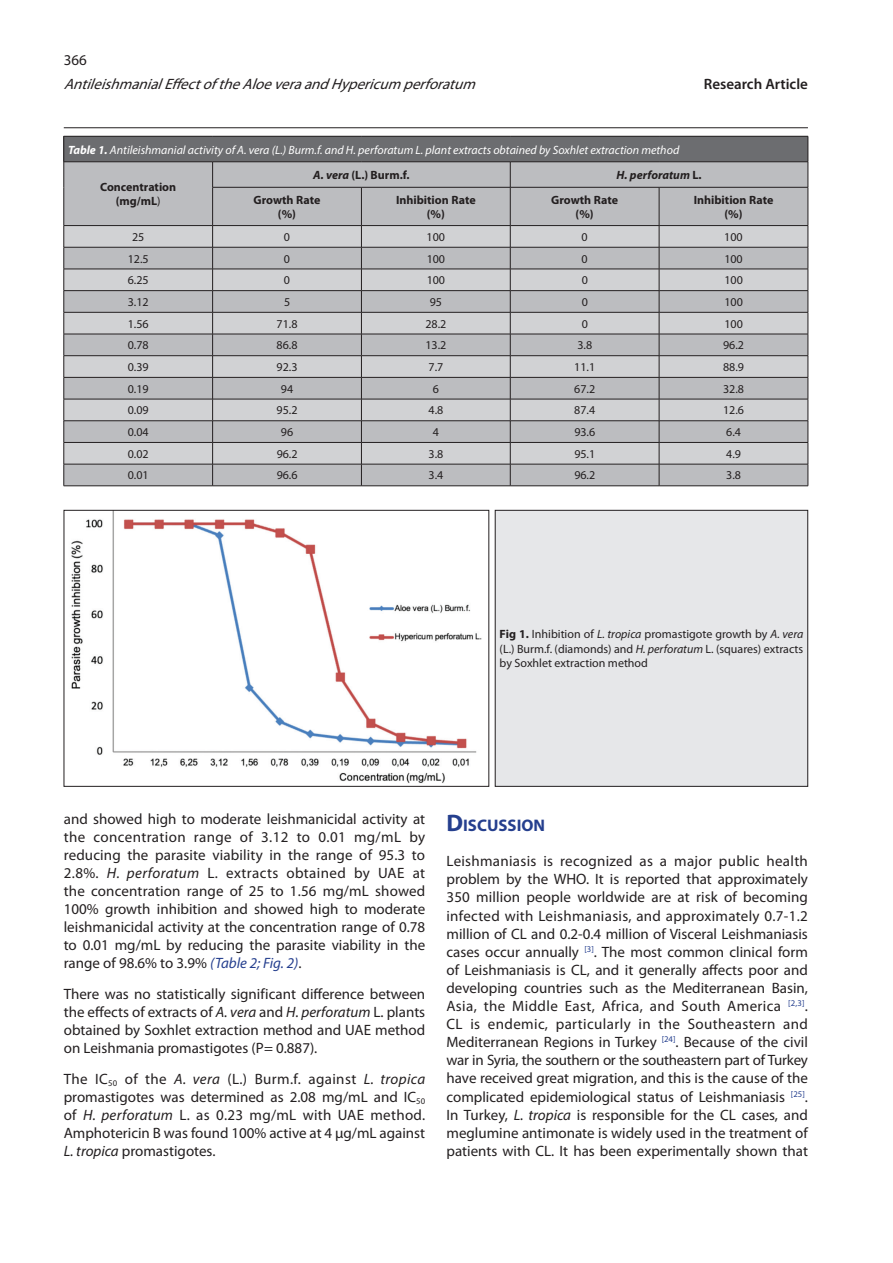
<style>
.page{position:relative;width:893px;height:1263px;background:#fff}
.page>*{position:absolute;margin:0;border:0;box-sizing:border-box;transform-origin:0 0}
.t1{font:700 16.8px "Myriad Pro";color:#253f8e}
.t2{font:15px/18.1px "Myriad Pro";color:#231f20;text-align:justify}
.t3{font:italic 15px "Myriad Pro";color:#231f20}
.t4{font:600 15px "Myriad Pro";color:#231f20}
.t5{font:12px/14.4px "Myriad Pro";color:#231f20;text-align:justify}
.t6{font:italic 12px "Myriad Pro";color:#fff}
.t7{font:700 12px/14.4px "Myriad Pro";color:#231f20;text-align:center}
.t8{font:italic 700 12px "Myriad Pro";color:#231f20}
.s1{font-weight:700}
.s2{font-weight:400}
.s3{font-style:italic}
.s4{font-style:normal}
.s5{font-style:italic;color:#253f8e}
.s6{font-size:24px}
</style>
<div class="page">
<hr style="left:64px;top:127px;width:744px;height:1px;background:#231f20">
<div style="left:64px;top:136px;width:744px;height:26px;background:#6c6d70"></div>
<div style="left:65px;top:163px;width:743px;height:62px;background:#bcbdc0"></div>
<hr style="left:64px;top:136px;width:149px;height:1px;background:#231f20">
<hr style="left:213px;top:136px;width:148px;height:1px;background:#231f20">
<hr style="left:361px;top:136px;width:149px;height:1px;background:#231f20">
<hr style="left:510px;top:136px;width:149px;height:1px;background:#231f20">
<hr style="left:659px;top:136px;width:149px;height:1px;background:#231f20">
<hr style="left:64px;top:162px;width:149px;height:1px;background:#231f20">
<svg style="left:64px;top:136px;width:1px;height:51px"></svg>
<hr style="left:64px;top:187px;width:1px;height:38px;background:#231f20">
<hr style="left:213px;top:162px;width:148px;height:1px;background:#231f20">
<svg style="left:212px;top:162px;width:1px;height:25px"></svg>
<hr style="left:361px;top:162px;width:149px;height:1px;background:#231f20">
<hr style="left:510px;top:162px;width:149px;height:1px;background:#231f20">
<svg style="left:510px;top:162px;width:1px;height:25px"></svg>
<hr style="left:659px;top:162px;width:149px;height:1px;background:#231f20">
<svg style="left:808px;top:136px;width:1px;height:51px"></svg>
<hr style="left:212px;top:187px;width:149px;height:1px;background:#231f20">
<hr style="left:212px;top:187px;width:1px;height:38px;background:#231f20">
<hr style="left:361px;top:187px;width:149px;height:1px;background:#231f20">
<hr style="left:361px;top:187px;width:1px;height:38px;background:#231f20">
<hr style="left:510px;top:187px;width:149px;height:1px;background:#231f20">
<hr style="left:510px;top:187px;width:1px;height:38px;background:#231f20">
<hr style="left:659px;top:187px;width:149px;height:1px;background:#231f20">
<hr style="left:659px;top:187px;width:1px;height:38px;background:#231f20">
<hr style="left:808px;top:187px;width:1px;height:38px;background:#231f20">
<hr style="left:64px;top:225px;width:149px;height:1px;background:#231f20">
<hr style="left:213px;top:225px;width:148px;height:1px;background:#231f20">
<hr style="left:361px;top:225px;width:149px;height:1px;background:#231f20">
<hr style="left:510px;top:225px;width:149px;height:1px;background:#231f20">
<hr style="left:659px;top:225px;width:149px;height:1px;background:#231f20">
<svg style="left:64px;top:226px;width:745px;height:260px"></svg>
<hr style="left:64px;top:486px;width:149px;height:1px;background:#231f20">
<hr style="left:213px;top:486px;width:148px;height:1px;background:#231f20">
<hr style="left:361px;top:486px;width:149px;height:1px;background:#231f20">
<hr style="left:510px;top:486px;width:149px;height:1px;background:#231f20">
<hr style="left:659px;top:486px;width:149px;height:1px;background:#231f20">
<img style="left:71px;top:512px;width:411px;height:271px">
<div style="left:64px;top:510px;width:425px;height:276px;border:1px solid #231f20"></div>
<div style="left:495px;top:510px;width:313px;height:276px;background:#e6e7e9"></div>
<div style="left:495px;top:510px;width:313px;height:276px;border:1px solid #231f20"></div>
<p class="t2" style="left:64px;top:51px;width:25px">366</p>
<p class="t3" style="left:64px;top:74px;width:419px">AntileishmanialEffectoftheAloeveraandHypericum perforatum</p>
<p class="t4" style="left:704px;top:74px;width:106px">Research Article</p>
<p class="t6" style="left:68px;top:142px;width:613px"><span class="s1">Table 1.</span> Antileishmanial activity of A. vera (L.) Burm.f. and H. perforatum L. plant extracts obtained by Soxhlet extraction method</p>
<p class="t7" style="left:100px;top:180px;width:78px">Concentration (mg/mL<span class="s2">)</span></p>
<p class="t7" style="left:313px;top:168px;width:98px"><span class="s3">A. vera</span> (L.) Burm.f.</p>
<p class="t8" style="left:617px;top:167px;width:87px">H. perforatum <span class="s4">L.</span></p>
<p class="t7" style="left:254px;top:193px;width:68px">Growth Rate (%)</p>
<p class="t7" style="left:396px;top:193px;width:81px">Inhibition Rate (%)</p>
<p class="t7" style="left:551px;top:193px;width:68px">Growth Rate (%)</p>
<p class="t7" style="left:694px;top:193px;width:81px">Inhibition Rate (%)</p>
<p class="t5" style="left:132px;top:229px;width:14px">25</p>
<p class="t5" style="left:284px;top:229px;width:8px">0</p>
<p class="t5" style="left:427px;top:229px;width:20px">100</p>
<p class="t5" style="left:582px;top:229px;width:8px">0</p>
<p class="t5" style="left:724px;top:229px;width:20px">100</p>
<p class="t5" style="left:128px;top:251px;width:22px">12.5</p>
<p class="t5" style="left:284px;top:251px;width:8px">0</p>
<p class="t5" style="left:427px;top:251px;width:20px">100</p>
<p class="t5" style="left:582px;top:251px;width:8px">0</p>
<p class="t5" style="left:724px;top:251px;width:20px">100</p>
<p class="t5" style="left:128px;top:273px;width:22px">6.25</p>
<p class="t5" style="left:284px;top:273px;width:8px">0</p>
<p class="t5" style="left:427px;top:273px;width:20px">100</p>
<p class="t5" style="left:582px;top:273px;width:8px">0</p>
<p class="t5" style="left:724px;top:273px;width:20px">100</p>
<p class="t5" style="left:128px;top:295px;width:22px">3.12</p>
<p class="t5" style="left:284px;top:295px;width:8px">5</p>
<p class="t5" style="left:430px;top:295px;width:14px">95</p>
<p class="t5" style="left:582px;top:295px;width:8px">0</p>
<p class="t5" style="left:724px;top:295px;width:20px">100</p>
<p class="t5" style="left:128px;top:316px;width:22px">1.56</p>
<p class="t5" style="left:277px;top:316px;width:22px">71.8</p>
<p class="t5" style="left:425px;top:316px;width:22px">28.2</p>
<p class="t5" style="left:582px;top:316px;width:8px">0</p>
<p class="t5" style="left:724px;top:316px;width:20px">100</p>
<p class="t5" style="left:128px;top:338px;width:22px">0.78</p>
<p class="t5" style="left:277px;top:338px;width:22px">86.8</p>
<p class="t5" style="left:425px;top:338px;width:22px">13.2</p>
<p class="t5" style="left:577px;top:338px;width:16px">3.8</p>
<p class="t5" style="left:723px;top:338px;width:22px">96.2</p>
<p class="t5" style="left:128px;top:360px;width:22px">0.39</p>
<p class="t5" style="left:277px;top:360px;width:22px">92.3</p>
<p class="t5" style="left:429px;top:360px;width:16px">7.7</p>
<p class="t5" style="left:574px;top:360px;width:22px">11.1</p>
<p class="t5" style="left:723px;top:360px;width:22px">88.9</p>
<p class="t5" style="left:128px;top:381px;width:22px">0.19</p>
<p class="t5" style="left:281px;top:381px;width:14px">94</p>
<p class="t5" style="left:433px;top:381px;width:8px">6</p>
<p class="t5" style="left:574px;top:381px;width:22px">67.2</p>
<p class="t5" style="left:723px;top:381px;width:22px">32.8</p>
<p class="t5" style="left:128px;top:403px;width:22px">0.09</p>
<p class="t5" style="left:277px;top:403px;width:22px">95.2</p>
<p class="t5" style="left:429px;top:403px;width:16px">4.8</p>
<p class="t5" style="left:574px;top:403px;width:22px">87.4</p>
<p class="t5" style="left:723px;top:403px;width:22px">12.6</p>
<p class="t5" style="left:128px;top:425px;width:22px">0.04</p>
<p class="t5" style="left:281px;top:425px;width:14px">96</p>
<p class="t5" style="left:433px;top:425px;width:8px">4</p>
<p class="t5" style="left:574px;top:425px;width:22px">93.6</p>
<p class="t5" style="left:726px;top:425px;width:16px">6.4</p>
<p class="t5" style="left:128px;top:446px;width:22px">0.02</p>
<p class="t5" style="left:277px;top:446px;width:22px">96.2</p>
<p class="t5" style="left:429px;top:446px;width:16px">3.8</p>
<p class="t5" style="left:574px;top:446px;width:22px">95.1</p>
<p class="t5" style="left:726px;top:446px;width:16px">4.9</p>
<p class="t5" style="left:128px;top:468px;width:22px">0.01</p>
<p class="t5" style="left:277px;top:468px;width:22px">96.6</p>
<p class="t5" style="left:429px;top:468px;width:16px">3.4</p>
<p class="t5" style="left:574px;top:468px;width:22px">96.2</p>
<p class="t5" style="left:726px;top:468px;width:16px">3.8</p>
<p class="t5" style="left:500px;top:627px;width:305px"><span class="s1">Fig 1.</span> Inhibition of <span class="s3">L. tropica</span> promastigote growth by <span class="s3">A. vera </span>(L.) Burm.f. (diamonds) and <span class="s3">H. perforatum</span> L. (squares) extracts by Soxhlet extraction method</p>
<p class="t2" style="left:64px;top:810px;width:363px">and showed high to moderate leishmanicidal activity at the concentration range of 3.12 to 0.01 mg/mL by reducing the parasite viability in the range of 95.3 to 2.8%. <span class="s3">H. perforatum</span> L. extracts obtained by UAE at the concentration range of 25 to 1.56 mg/mL showed 100% growth inhibition and showed high to moderate leishmanicidal activity at the concentration range of 0.78 to 0.01 mg/mL by reducing the parasite viability in the range of 98.6% to 3.9% <span class="s5">(Table 2; Fig. 2)</span>.</p>
<p class="t2" style="left:64px;top:985px;width:363px">There was no statistically significant difference between the effects of extracts of <span class="s3">A. vera</span> and <span class="s3">H. perforatum</span> L. plants obtained by Soxhlet extraction method and UAE method on Leishmania promastigotes (P= 0.887).</p>
<p class="t2" style="left:64px;top:1069px;width:363px">The IC<sub>50</sub> of the <span class="s3">A. vera</span> (L.) Burm.f. against <span class="s3">L. tropica </span>promastigotes was determined as 2.08 mg/mL and IC<sub>50 </sub>of <span class="s3">H. perforatum</span> L. as 0.23 mg/mL with UAE method.<br>Amphotericin B was found 100% active at 4 μg/mL against <span class="s3">L. tropica</span> promastigotes.</p>
<p class="t1" style="left:446px;top:816px;width:100px"><span class="s6">D</span>ISCUSSION</p>
<p class="t2" style="left:446px;top:852px;width:363px">Leishmaniasis is recognized as a major public health problem by the WHO. It is reported that approximately 350 million people worldwide are at risk of becoming infected with Leishmaniasis, and approximately 0.7-1.2 million of CL and 0.2-0.4 million of Visceral Leishmaniasis cases occur annually <sup>[3]</sup>. The most common clinical form of Leishmaniasis is CL, and it generally affects poor and developing countries such as the Mediterranean Basin, Asia, the Middle East, Africa, and South America <sup>[2,3]</sup>.<br>CL is endemic, particularly in the Southeastern and Mediterranean Regions in Turkey <sup>[24]</sup>. Because of the civil war in Syria, the southern or the southeastern part of Turkey have received great migration, and this is the cause of the complicated epidemiological status of Leishmaniasis <sup>[25]</sup>.<br>In Turkey, <span class="s3">L. tropica</span> is responsible for the CL cases, and meglumine antimonate is widely used in the treatment of patients with CL. It has been experimentally shown that</p>
</div>
